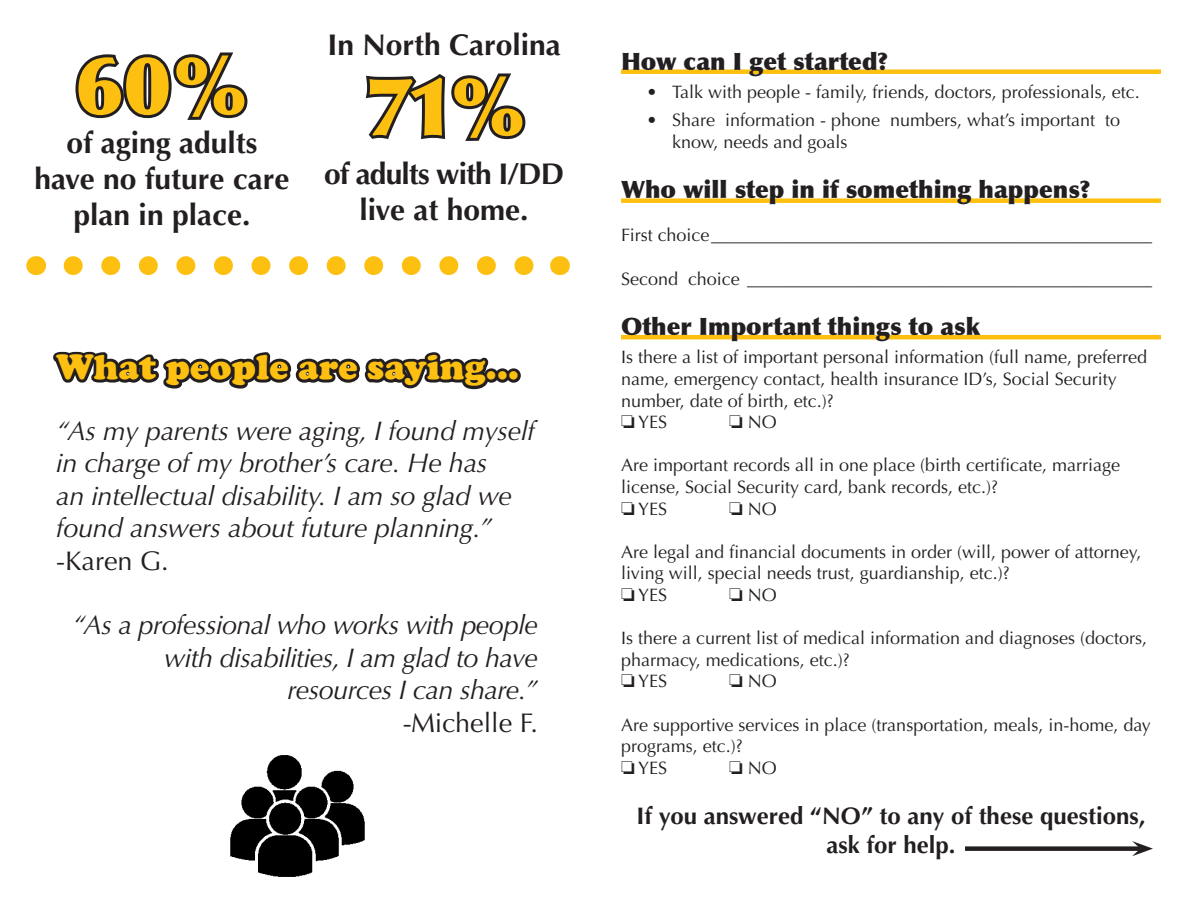
<style>
.page{position:relative;width:1188px;height:918px;background:#fff}
.page>*{position:absolute;margin:0;border:0;box-sizing:border-box;transform-origin:0 0}
.t1{font:900 81px "Optima";color:#fdc011}
.t2{font:900 36px "Cooper";letter-spacing:.01em;color:#fdc011}
.t3{font:700 30px/36px "Optima";color:#231f20;text-align:center}
.t4{font:700 30px "Optima";letter-spacing:-.03em;color:#231f20}
.t5{font:italic 27px/32.4px "Optima";letter-spacing:-.01em;color:#231f20}
.t6{font:27px "Optima";color:#231f20}
.t7{font:900 24px "Optima";color:#231f20}
.t8{font:700 24px/28.8px "Optima";color:#231f20;text-align:center}
.t9{font:18px/21.6px "Optima";color:#231f20}
</style>
<div class="page">
<div style="left:621px;top:69px;width:540px;height:5px;background:#fdc011"></div>
<div style="left:621px;top:198px;width:540px;height:5px;background:#fdc011"></div>
<hr style="left:621px;top:335px;width:540px;height:4px;background:#fdc011">
<svg style="left:36px;top:256px;width:1px;height:19px"></svg>
<svg style="left:560px;top:256px;width:1px;height:19px"></svg>
<img style="left:230px;top:755px;width:135px;height:122px">
<svg style="left:53px;top:52px;width:481px;height:338px"></svg>
<div style="left:965px;top:846px;width:175px;height:5px;background:#231f20"></div>
<svg style="left:1132px;top:841px;width:21px;height:15px"></svg>
<p class="t1" style="left:75px;top:37px;width:176px">60%</p>
<p class="t3" style="left:66px;top:125px;width:193px">of aging adults</p>
<p class="t3" style="left:35px;top:161px;width:256px">have no future care plan in place.</p>
<p class="t3" style="left:327px;top:27px;width:235px">In North Carolina</p>
<p class="t1" style="left:365px;top:58px;width:164px">71%</p>
<p class="t4" style="left:324px;top:156px;width:241px">of adults with I/DD</p>
<p class="t3" style="left:360px;top:192px;width:171px">live at home.</p>
<p class="t2" style="left:56px;top:346px;width:464px">What people are saying...</p>
<p class="t5" style="left:56px;top:415px;width:480px">“As my parents were aging, I found myself in charge of my brother’s care. He has<br>an intellectual disability. I am so glad we found answers about future planning.”</p>
<p class="t6" style="left:56px;top:545px;width:114px">-Karen G.</p>
<p class="t5" style="left:73px;top:609px;width:467px;text-align:right">“As a professional who works with people with disabilities, I am glad to have</p>
<p class="t5" style="left:287px;top:674px;width:252px">resources I can share.”</p>
<p class="t6" style="left:403px;top:707px;width:136px">-Michelle F.</p>
<p class="t7" style="left:621px;top:46px;width:268px">How can I get started?</p>
<p class="t9" style="left:646px;top:81px;width:495px">• Talk with people - family, friends, doctors, professionals, etc.</p>
<p class="t9" style="left:672px;top:110px;width:450px;text-indent:-26px">• Share information - phone numbers, what’s important to know, needs and goals</p>
<p class="t7" style="left:621px;top:175px;width:471px">Who will step in if something happens?</p>
<p class="t9" style="left:621px;top:225px;width:532px">First choice_________________________________________________</p>
<p class="t9" style="left:621px;top:268px;width:533px">Second choice _____________________________________________</p>
<p class="t7" style="left:621px;top:312px;width:360px">Other Important things to ask</p>
<p class="t9" style="left:621px;top:347px;width:528px">Is there a list of important personal information (full name, preferred name, emergency contact, health insurance ID’s, Social Security number, date of birth, etc.)?</p>
<p class="t9" style="left:621px;top:412px;width:48px">□ YES</p>
<p class="t9" style="left:729px;top:412px;width:49px">□ NO</p>
<p class="t9" style="left:621px;top:455px;width:501px">Are important records all in one place (birth certificate, marriage license, Social Security card, bank records, etc.)?</p>
<p class="t9" style="left:621px;top:498px;width:48px">□ YES</p>
<p class="t9" style="left:729px;top:498px;width:49px">□ NO</p>
<p class="t9" style="left:621px;top:541px;width:522px">Are legal and financial documents in order (will, power of attorney, living will, special needs trust, guardianship, etc.)?</p>
<p class="t9" style="left:621px;top:584px;width:48px">□ YES</p>
<p class="t9" style="left:729px;top:584px;width:49px">□ NO</p>
<p class="t9" style="left:621px;top:628px;width:528px">Is there a current list of medical information and diagnoses (doctors, pharmacy, medications, etc.)?</p>
<p class="t9" style="left:621px;top:671px;width:48px">□ YES</p>
<p class="t9" style="left:729px;top:671px;width:49px">□ NO</p>
<p class="t9" style="left:621px;top:714px;width:531px">Are supportive services in place (transportation, meals, in-home, day programs, etc.)?</p>
<p class="t9" style="left:621px;top:757px;width:48px">□ YES</p>
<p class="t9" style="left:729px;top:757px;width:49px">□ NO</p>
<p class="t8" style="left:637px;top:802px;width:510px">If you answered “NO” to any of these questions, ask for help.</p>
</div>
